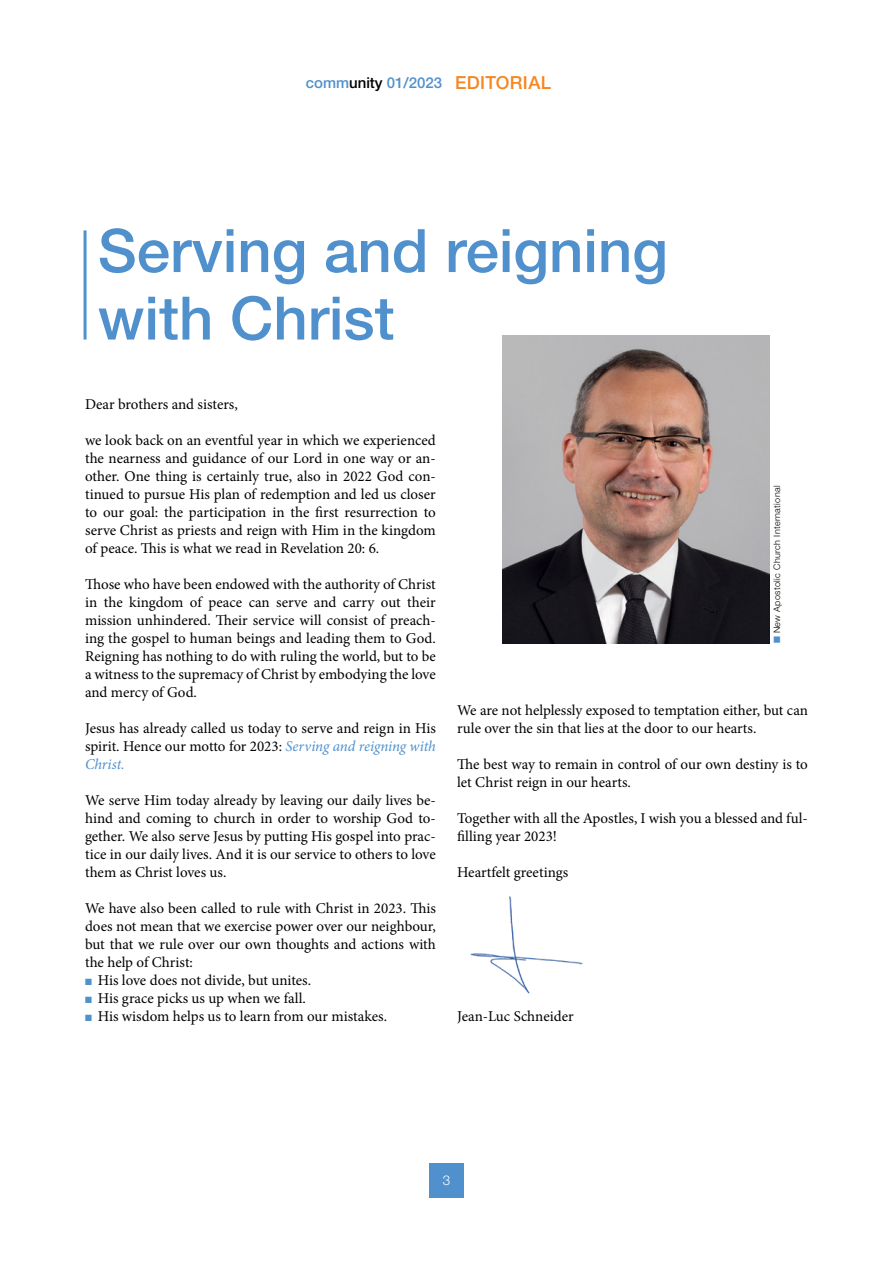
<style>
.page{position:relative;width:893px;height:1263px;background:#fff}
.page>*{position:absolute;margin:0;border:0;box-sizing:border-box;transform-origin:0 0}
.t1{font:500 60px/67.5px "Helvetica Neue LTW1 G";color:#5091cd}
.t2{font:15px/18px "Minion Pro";color:#000;text-align:justify}
.t3{font:500 15px "Helvetica Neue LTW1 G";color:#5091cd}
.t4{font:300 13.5px "Helvetica Neue LTW1 G";color:#fff}
.t5{font:300 9px "Helvetica Neue LTW1 G";letter-spacing:.04em;color:#000}
.s1{color:#000}
.s2{font-size:18px;color:#f6861f}
.s3{font-style:italic;color:#5091cd}
.s4{color:#5091cd}
</style>
<div class="page">
<div style="left:429px;top:1163px;width:34px;height:34px;background:#5091cd"></div>
<img style="left:502px;top:335px;width:267px;height:308px">
<hr style="left:84px;top:230px;width:3px;height:110px;background:#5091cd">
<img style="left:470px;top:896px;width:113px;height:98px">
<p class="t3" style="left:306px;top:74px;width:247px">comm<span class="s1">unity</span> 01/2023 <span class="s2">EDITORIAL</span></p>
<h1 class="t1" style="left:98px;top:217px;width:572px">Serving and reigning with Christ</h1>
<p class="t2" style="left:85px;top:395px;width:154px">Dear brothers and sisters,</p>
<p class="t2" style="left:85px;top:431px;width:352px">we look back on an eventful year in which we experienced the nearness and guidance of our Lord in one way or an&shy;other. One thing is certainly true, also in 2022 God con&shy;tinued to pursue His plan of redemption and led us closer to our goal: the participation in the first resurrection to serve Christ as priests and reign with Him in the kingdom of peace. This is what we read in Revelation 20: 6.</p>
<p class="t2" style="left:85px;top:575px;width:352px">Those who have been endowed with the authority of Christ in the kingdom of peace can serve and carry out their mission unhindered. Their service will consist of preach&shy;ing the gospel to human beings and leading them to God.<br>Reigning has nothing to do with ruling the world, but to be a witness to the supremacy of Christ by embodying the love and mercy of God.</p>
<p class="t2" style="left:85px;top:719px;width:352px">Jesus has already called us today to serve and reign in His spirit. Hence our motto for 2023: <span class="s3">Serving and reigning with Christ.</span></p>
<p class="t2" style="left:85px;top:791px;width:352px">We serve Him today already by leaving our daily lives be&shy;hind and coming to church in order to worship God to&shy;gether. We also serve Jesus by putting His gospel into prac&shy;tice in our daily lives. And it is our service to others to love them as Christ loves us.</p>
<p class="t2" style="left:85px;top:899px;width:352px">We have also been called to rule with Christ in 2023. This does not mean that we exercise power over our neighbour, but that we rule over our own thoughts and actions with the help of Christ:</p>
<p class="t2" style="left:85px;top:971px;width:228px"><span class="s4">■</span> His love does not divide, but unites.</p>
<p class="t2" style="left:85px;top:989px;width:222px"><span class="s4">■</span> His grace picks us up when we fall.</p>
<p class="t2" style="left:85px;top:1007px;width:304px"><span class="s4">■</span> His wisdom helps us to learn from our mistakes.</p>
<p class="t5" style="left:771px;top:643px;width:159px;rotate:-90deg"><span class="s4">■</span> New Apostolic Church International</p>
<p class="t2" style="left:457px;top:701px;width:352px">We are not helplessly exposed to temptation either, but can rule over the sin that lies at the door to our hearts.</p>
<p class="t2" style="left:457px;top:755px;width:352px">The best way to remain in control of our own destiny is to let Christ reign in our hearts.</p>
<p class="t2" style="left:457px;top:809px;width:352px">Together with all the Apostles, I wish you a blessed and ful&shy;filling year 2023!</p>
<p class="t2" style="left:457px;top:863px;width:113px">Heartfelt greetings</p>
<p class="t2" style="left:457px;top:1007px;width:118px">Jean-Luc Schneider</p>
<p class="t4" style="left:443px;top:1172px;width:9px">3</p>
</div>
